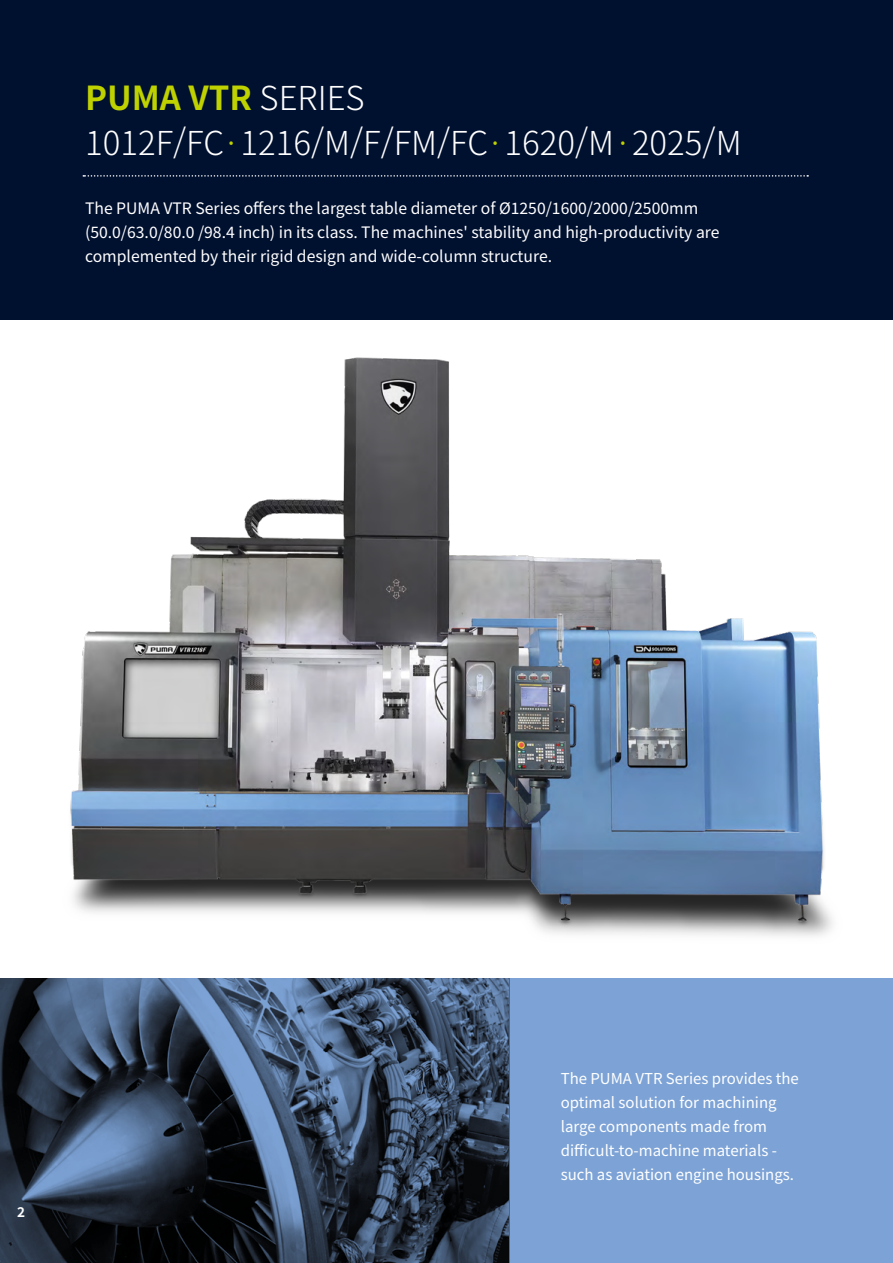
<style>
.page{position:relative;width:893px;height:1263px;background:#fff}
.page>*{position:absolute;margin:0;border:0;box-sizing:border-box;transform-origin:0 0}
.t1{font:300 33px/45px "Noto Sans KR";color:#fff}
.t2{font:15.75px/24px "Noto Sans KR";color:#fff}
.t3{font:15px/24px "Noto Sans KR";color:#fff}
.t4{font:700 13.5px "Noto Sans KR";color:#fff}
.s1{font-weight:700;color:#bfd200}
.s2{color:#bfd200}
</style>
<div class="page">
<div style="left:509px;top:978px;width:384px;height:285px;background:#7da3d6"></div>
<svg style="left:0;top:978px;width:509px;height:285px;background:#334257"></svg>
<div style="left:0;top:0;width:893px;height:320px;background:#00102f"></div>
<svg style="left:83px;top:175px;width:725px;height:2px"></svg>
<img style="left:70px;top:357px;width:763px;height:579px">
<h1 class="t1" style="left:85px;top:76px;width:658px"><span class="s1">PUMA VTR</span> SERIES<br>1012F/FC<span class="s2">·</span>1216/M/F/FM/FC<span class="s2">·</span>1620/M<span class="s2">·</span>2025/M</h1>
<p class="t2" style="left:85px;top:196px;width:636px">The PUMA VTR Series offers the largest table diameter of Ø1250/1600/2000/2500mm (50.0/63.0/80.0 /98.4 inch) in its class. The machines' stability and high-productivity are complemented by their rigid design and wide-column structure.</p>
<p class="t4" style="left:17px;top:1205px;width:9px">2</p>
<p class="t3" style="left:561px;top:1066px;width:240px">The PUMA VTR Series provides the optimal solution for machining large components made from difficult-to-machine materials - such as aviation engine housings.</p>
</div>
